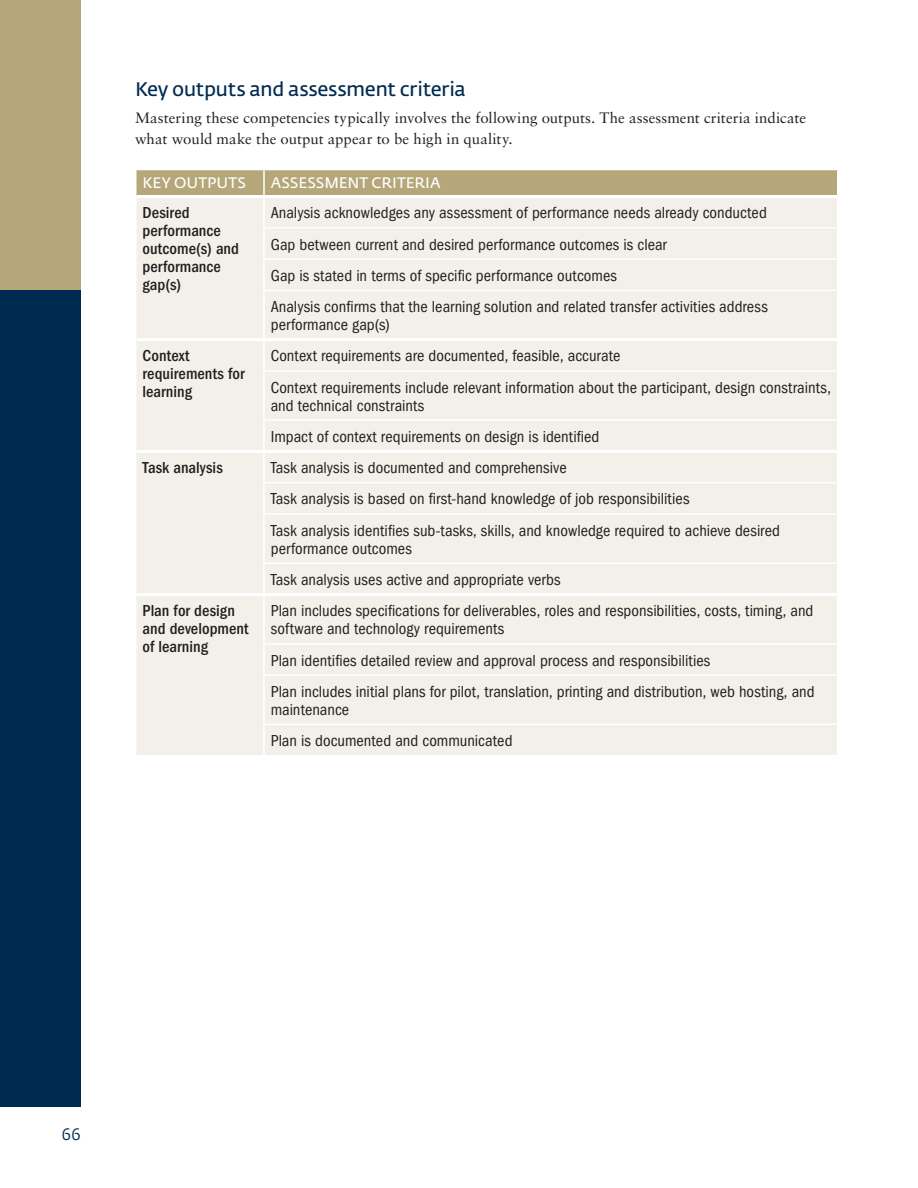
<style>
.page{position:relative;width:918px;height:1188px;background:#fff}
.page>*{position:absolute;margin:0;border:0;box-sizing:border-box;transform-origin:0 0}
.t1{font:19.5px "Fedra Sans";letter-spacing:-.025em;color:#002b50}
.t2{font:condensed 16.5px/31.2px "Franklin Gothic LT";letter-spacing:.005em;color:#231f20}
.t3{font:500 condensed 16.5px/18px "Franklin Gothic LT";letter-spacing:.005em;color:#231f20}
.t4{font:16.5px "Fedra Sans Std";color:#002f54}
.t5{font:15px/21px "Sabon LT Std";letter-spacing:.005em;color:#231f20}
.t6{font:15px "Fedra Sans";color:#fff}
</style>
<div class="page">
<div style="left:0;top:0;width:81px;height:1107px;background:#002b50"></div>
<div style="left:0;top:0;width:81px;height:290px;background:#b5a77a"></div>
<div style="left:136px;top:198px;width:701px;height:557px;background:#f3f0ea"></div>
<div style="left:136px;top:170px;width:702px;height:25px;background:#b5a77a"></div>
<hr style="left:263px;top:198px;width:2px;height:29px;background:#fff">
<hr style="left:263px;top:227px;width:575px;height:2px;background:#fff">
<hr style="left:263px;top:229px;width:2px;height:29px;background:#fff">
<hr style="left:263px;top:258px;width:575px;height:2px;background:#fff">
<hr style="left:263px;top:260px;width:2px;height:30px;background:#fff">
<hr style="left:263px;top:290px;width:575px;height:1px;background:#fff">
<hr style="left:263px;top:291px;width:2px;height:47px;background:#fff">
<hr style="left:263px;top:341px;width:2px;height:29px;background:#fff">
<hr style="left:263px;top:370px;width:575px;height:2px;background:#fff">
<hr style="left:263px;top:372px;width:2px;height:47px;background:#fff">
<hr style="left:263px;top:419px;width:575px;height:2px;background:#fff">
<hr style="left:263px;top:421px;width:2px;height:29px;background:#fff">
<hr style="left:263px;top:453px;width:2px;height:29px;background:#fff">
<hr style="left:263px;top:482px;width:575px;height:1px;background:#fff">
<hr style="left:263px;top:483px;width:2px;height:30px;background:#fff">
<hr style="left:263px;top:513px;width:575px;height:2px;background:#fff">
<hr style="left:263px;top:515px;width:2px;height:47px;background:#fff">
<hr style="left:263px;top:562px;width:575px;height:2px;background:#fff">
<hr style="left:263px;top:564px;width:2px;height:29px;background:#fff">
<hr style="left:263px;top:596px;width:2px;height:47px;background:#fff">
<hr style="left:263px;top:643px;width:575px;height:2px;background:#fff">
<hr style="left:263px;top:645px;width:2px;height:29px;background:#fff">
<hr style="left:263px;top:674px;width:575px;height:2px;background:#fff">
<hr style="left:263px;top:676px;width:2px;height:48px;background:#fff">
<hr style="left:263px;top:724px;width:575px;height:1px;background:#fff">
<hr style="left:263px;top:725px;width:2px;height:30px;background:#fff">
<hr style="left:136px;top:338px;width:128px;height:3px;background:#fff">
<hr style="left:136px;top:450px;width:128px;height:3px;background:#fff">
<hr style="left:136px;top:593px;width:128px;height:3px;background:#fff">
<hr style="left:264px;top:338px;width:573px;height:3px;background:#fff">
<hr style="left:264px;top:450px;width:573px;height:3px;background:#fff">
<hr style="left:264px;top:593px;width:573px;height:3px;background:#fff">
<p class="t1" style="left:135px;top:78px;width:333px">Key outputs and assessment criteria</p>
<p class="t5" style="left:135px;top:108px;width:673px">Mastering these competencies typically involves the following outputs. The assessment criteria indicate what would make the output appear to be high in quality.</p>
<p class="t6" style="left:142px;top:174px;width:105px">KEY OUTPUTS</p>
<p class="t6" style="left:271px;top:174px;width:171px">ASSESSMENT CRITERIA</p>
<p class="t3" style="left:142px;top:204px;width:98px">Desired performance outcome(s) and performance gap(s)</p>
<p class="t2" style="left:271px;top:197px;width:499px">Analysis acknowledges any assessment of performance needs already conducted Gap between current and desired performance outcomes is clear<br>Gap is stated in terms of specific performance outcomes<br>Analysis confirms that the learning solution and related transfer activities address</p>
<p class="t2" style="left:271px;top:309px;width:121px">performance gap(s)</p>
<p class="t3" style="left:142px;top:347px;width:104px">Context requirements for learning</p>
<p class="t2" style="left:271px;top:340px;width:562px">Context requirements are documented, feasible, accurate<br>Context requirements include relevant information about the participant, design constraints,</p>
<p class="t2" style="left:271px;top:390px;width:330px">and technical constraints<br>Impact of context requirements on design is identified</p>
<p class="t3" style="left:142px;top:459px;width:82px">Task analysis</p>
<p class="t2" style="left:271px;top:452px;width:511px">Task analysis is documented and comprehensive<br>Task analysis is based on first-hand knowledge of job responsibilities<br>Task analysis identifies sub-tasks, skills, and knowledge required to achieve desired</p>
<p class="t2" style="left:271px;top:533px;width:291px">performance outcomes<br>Task analysis uses active and appropriate verbs</p>
<p class="t3" style="left:142px;top:602px;width:108px">Plan for design and development of learning</p>
<p class="t2" style="left:271px;top:602px;width:544px;line-height:18px">Plan includes specifications for deliverables, roles and responsibilities, costs, timing, and software and technology requirements</p>
<p class="t2" style="left:271px;top:645px;width:545px">Plan identifies detailed review and approval process and responsibilities<br>Plan includes initial plans for pilot, translation, printing and distribution, web hosting, and</p>
<p class="t2" style="left:271px;top:694px;width:243px">maintenance<br>Plan is documented and communicated</p>
<p class="t4" style="left:61px;top:1124px;width:21px">66</p>
</div>
